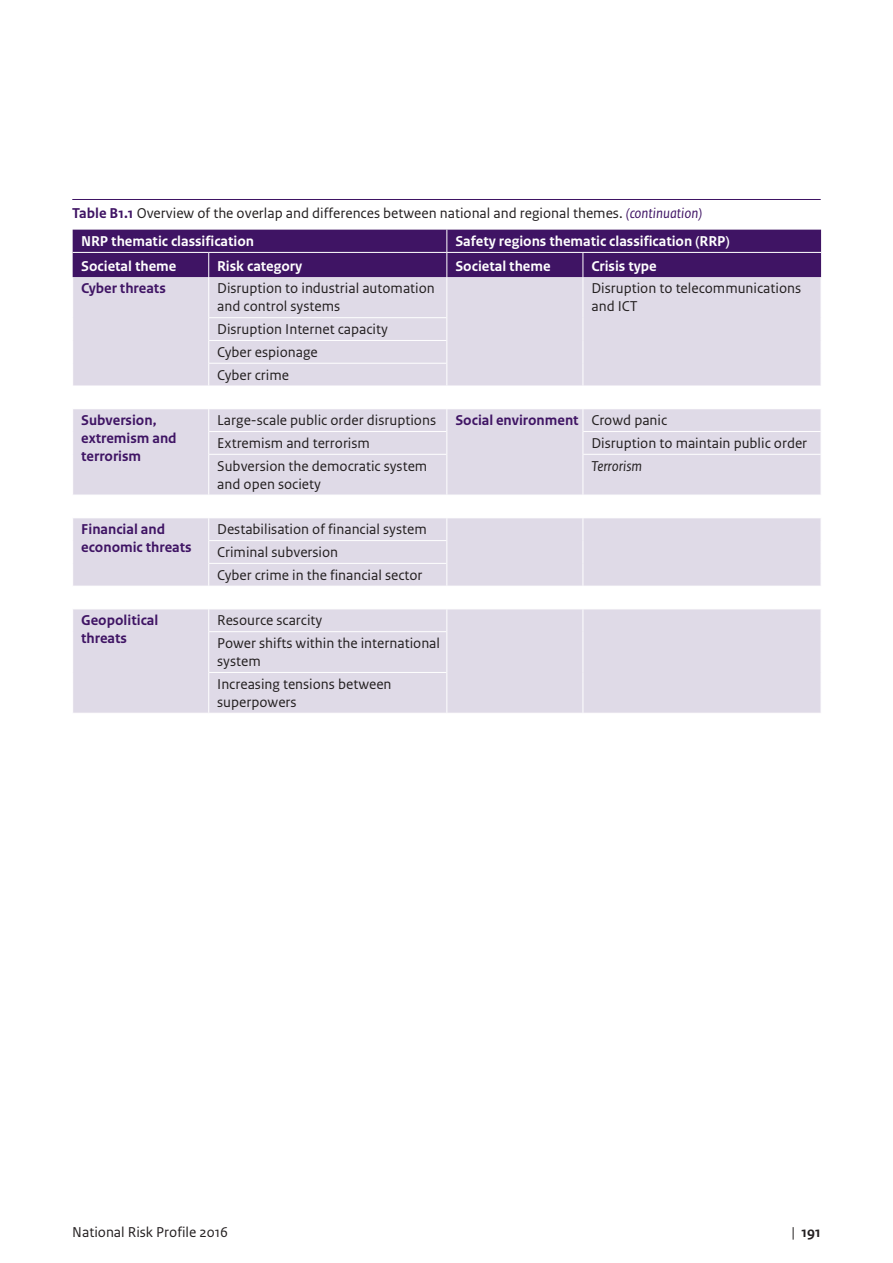
<style>
.page{position:relative;width:893px;height:1263px;background:#fff}
.page>*{position:absolute;margin:0;border:0;box-sizing:border-box;transform-origin:0 0}
.RIVM_Tabel_plat_10pt{font:15px/18px "Rijksoverheid Sans Text";color:#231f20}
._30_RIVM_Tabel___Fig{font:15px "Rijksoverheid Sans Text";color:#231f20}
.RIVM_Tabel_kop_10pt{font:700 15px "Rijksoverheid Sans Text";color:#fff}
.RIVM_Tabel_plat_10pt-2{font:700 15px/18px "Rijksoverheid Sans Text";color:#3f1464}
.RIVM_Tabel_plat_10pt-3{font:italic 15px "Rijksoverheid Sans Text";color:#231f20}
.t1{font:700 15px "Rijksoverheid Sans Text";color:#231f20}
.s1{font-weight:700;color:#3f1464}
.s2{font-style:italic;color:#3f1464}
.s3{font-weight:400}
</style>
<div class="page">
<hr style="left:72px;top:199px;width:749px;height:1px;background:#3f1464">
<div style="left:73px;top:277px;width:748px;height:436px;background:#dfdae7"></div>
<svg style="left:73px;top:387px;width:748px;height:221px;fill:#dfdae7"></svg>
<hr style="left:208px;top:277px;width:1px;height:41px;background:#fff">
<hr style="left:446px;top:277px;width:1px;height:41px;background:#fff">
<hr style="left:583px;top:277px;width:1px;height:41px;background:#fff">
<svg style="left:208px;top:318px;width:1px;height:136px"></svg>
<svg style="left:446px;top:318px;width:1px;height:136px"></svg>
<svg style="left:583px;top:318px;width:1px;height:136px"></svg>
<hr style="left:208px;top:454px;width:1px;height:41px;background:#fff">
<hr style="left:446px;top:454px;width:1px;height:41px;background:#fff">
<hr style="left:583px;top:454px;width:1px;height:41px;background:#fff">
<svg style="left:208px;top:496px;width:1px;height:136px"></svg>
<svg style="left:446px;top:496px;width:1px;height:136px"></svg>
<svg style="left:583px;top:496px;width:1px;height:136px"></svg>
<hr style="left:208px;top:632px;width:1px;height:40px;background:#fff">
<hr style="left:446px;top:632px;width:1px;height:40px;background:#fff">
<hr style="left:583px;top:632px;width:1px;height:40px;background:#fff">
<hr style="left:208px;top:672px;width:1px;height:41px;background:#fff">
<hr style="left:446px;top:672px;width:1px;height:41px;background:#fff">
<hr style="left:583px;top:672px;width:1px;height:41px;background:#fff">
<hr style="left:209px;top:317px;width:237px;height:1px;background:#fff">
<hr style="left:209px;top:340px;width:237px;height:1px;background:#fff">
<hr style="left:209px;top:363px;width:237px;height:1px;background:#fff">
<hr style="left:73px;top:386px;width:136px;height:1px;background:#fff">
<hr style="left:209px;top:386px;width:238px;height:1px;background:#fff">
<hr style="left:447px;top:386px;width:136px;height:1px;background:#fff">
<hr style="left:583px;top:386px;width:238px;height:1px;background:#fff">
<hr style="left:73px;top:408px;width:136px;height:1px;background:#fff">
<hr style="left:209px;top:408px;width:238px;height:1px;background:#fff">
<hr style="left:447px;top:408px;width:136px;height:1px;background:#fff">
<hr style="left:583px;top:408px;width:238px;height:1px;background:#fff">
<hr style="left:209px;top:431px;width:237px;height:1px;background:#fff">
<hr style="left:583px;top:431px;width:238px;height:1px;background:#fff">
<hr style="left:209px;top:454px;width:237px;height:1px;background:#fff">
<hr style="left:583px;top:454px;width:238px;height:1px;background:#fff">
<hr style="left:209px;top:540px;width:237px;height:1px;background:#fff">
<hr style="left:209px;top:563px;width:237px;height:1px;background:#fff">
<hr style="left:209px;top:631px;width:237px;height:1px;background:#fff">
<hr style="left:209px;top:672px;width:237px;height:1px;background:#fff">
<div style="left:73px;top:230px;width:748px;height:47px;background:#3f1464"></div>
<hr style="left:72px;top:495px;width:137px;height:1px;background:#fff">
<hr style="left:209px;top:495px;width:238px;height:1px;background:#fff">
<hr style="left:447px;top:495px;width:136px;height:1px;background:#fff">
<hr style="left:583px;top:495px;width:238px;height:1px;background:#fff">
<hr style="left:72px;top:517px;width:137px;height:1px;background:#fff">
<hr style="left:209px;top:517px;width:238px;height:1px;background:#fff">
<hr style="left:447px;top:517px;width:136px;height:1px;background:#fff">
<hr style="left:583px;top:517px;width:238px;height:1px;background:#fff">
<hr style="left:72px;top:586px;width:137px;height:1px;background:#fff">
<hr style="left:209px;top:586px;width:238px;height:1px;background:#fff">
<hr style="left:447px;top:586px;width:136px;height:1px;background:#fff">
<hr style="left:583px;top:586px;width:238px;height:1px;background:#fff">
<hr style="left:72px;top:608px;width:137px;height:1px;background:#fff">
<hr style="left:209px;top:608px;width:238px;height:1px;background:#fff">
<hr style="left:447px;top:608px;width:136px;height:1px;background:#fff">
<hr style="left:583px;top:608px;width:238px;height:1px;background:#fff">
<p class="_30_RIVM_Tabel___Fig" style="left:72px;top:204px;width:631px"><span class="s1">Table B1.1</span> Overview of the overlap and differences between national and regional themes. <span class="s2">(continuation)</span></p>
<p class="RIVM_Tabel_kop_10pt" style="left:81px;top:233px;width:175px">NRP thematic classification</p>
<p class="RIVM_Tabel_kop_10pt" style="left:455px;top:233px;width:276px">Safety regions thematic classification (RRP)</p>
<p class="RIVM_Tabel_kop_10pt" style="left:81px;top:258px;width:97px">Societal theme</p>
<p class="RIVM_Tabel_kop_10pt" style="left:217px;top:258px;width:87px">Risk category</p>
<p class="RIVM_Tabel_kop_10pt" style="left:455px;top:258px;width:97px">Societal theme</p>
<p class="RIVM_Tabel_kop_10pt" style="left:591px;top:258px;width:67px">Crisis type</p>
<p class="RIVM_Tabel_plat_10pt-2" style="left:81px;top:280px;width:86px">Cyber threats</p>
<p class="RIVM_Tabel_plat_10pt" style="left:217px;top:280px;width:219px">Disruption to industrial automation and control systems</p>
<p class="RIVM_Tabel_plat_10pt" style="left:591px;top:280px;width:211px">Disruption to telecommunications and ICT</p>
<p class="RIVM_Tabel_plat_10pt" style="left:217px;top:320px;width:172px">Disruption Internet capacity</p>
<p class="RIVM_Tabel_plat_10pt" style="left:217px;top:343px;width:102px">Cyber espionage</p>
<p class="RIVM_Tabel_plat_10pt" style="left:217px;top:366px;width:73px">Cyber crime</p>
<p class="RIVM_Tabel_plat_10pt-2" style="left:81px;top:412px;width:97px">Subversion, extremism and terrorism</p>
<p class="RIVM_Tabel_plat_10pt" style="left:217px;top:411px;width:220px">Large-scale public order disruptions</p>
<p class="RIVM_Tabel_plat_10pt-2" style="left:455px;top:412px;width:125px">Social environment</p>
<p class="RIVM_Tabel_plat_10pt" style="left:591px;top:411px;width:77px">Crowd panic</p>
<p class="RIVM_Tabel_plat_10pt" style="left:217px;top:434px;width:154px">Extremism and terrorism</p>
<p class="RIVM_Tabel_plat_10pt" style="left:591px;top:434px;width:217px">Disruption to maintain public order</p>
<p class="RIVM_Tabel_plat_10pt" style="left:217px;top:457px;width:212px">Subversion the democratic system and open society</p>
<p class="RIVM_Tabel_plat_10pt-3" style="left:591px;top:457px;width:52px">Terrorism</p>
<p class="RIVM_Tabel_plat_10pt-2" style="left:81px;top:521px;width:112px">Financial and economic threats</p>
<p class="RIVM_Tabel_plat_10pt" style="left:217px;top:521px;width:211px">Destabilisation of financial system</p>
<p class="RIVM_Tabel_plat_10pt" style="left:217px;top:543px;width:123px">Criminal subversion</p>
<p class="RIVM_Tabel_plat_10pt" style="left:217px;top:566px;width:207px">Cyber crime in the financial sector</p>
<p class="RIVM_Tabel_plat_10pt-2" style="left:81px;top:612px;width:79px">Geopolitical threats</p>
<p class="RIVM_Tabel_plat_10pt" style="left:217px;top:612px;width:107px">Resource scarcity</p>
<p class="RIVM_Tabel_plat_10pt" style="left:217px;top:634px;width:224px">Power shifts within the international system</p>
<p class="RIVM_Tabel_plat_10pt" style="left:217px;top:675px;width:176px">Increasing tensions between superpowers</p>
<p class="_30_RIVM_Tabel___Fig" style="left:72px;top:1223px;width:157px">National Risk Profile 2016</p>
<p class="t1" style="left:792px;top:1223px;width:31px"><span class="s3">|</span> 191</p>
</div>
